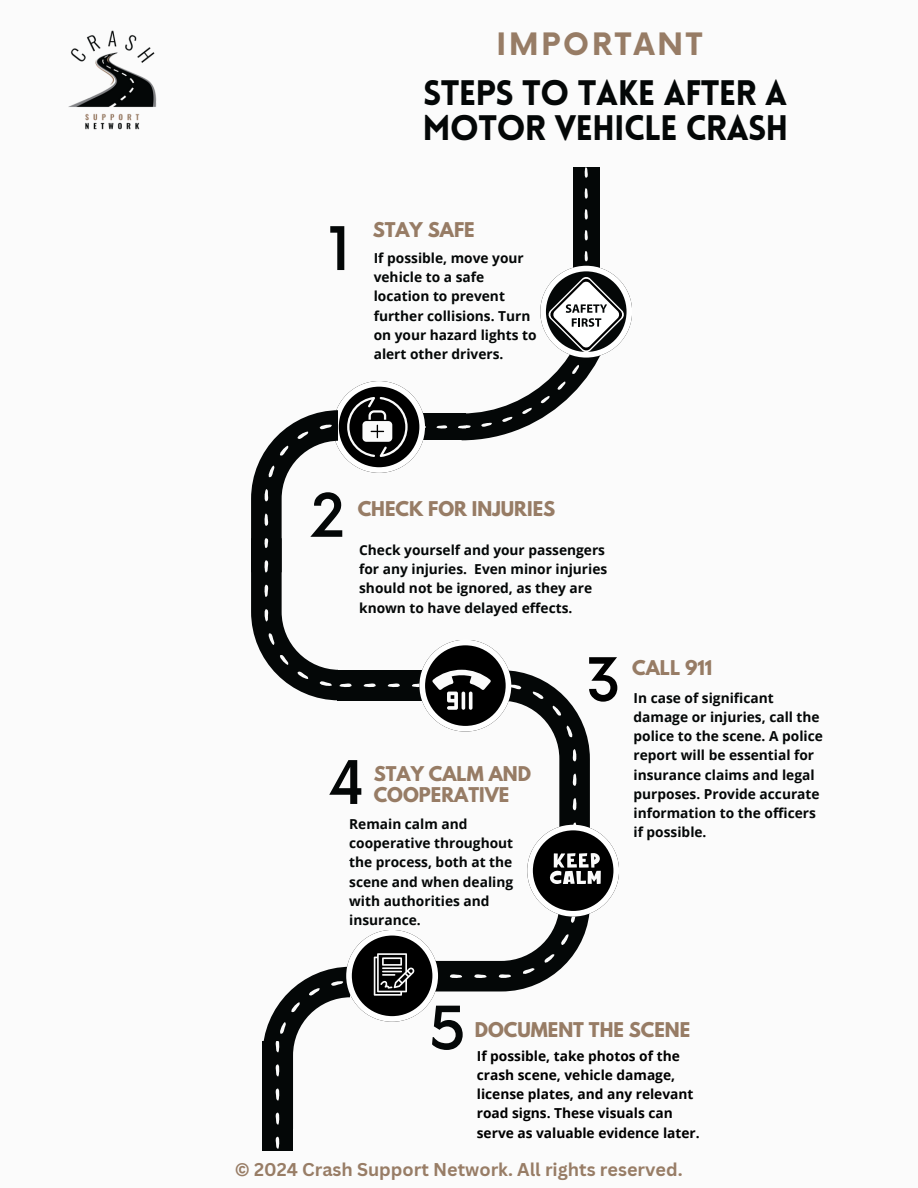
<style>
.page{position:relative;width:918px;height:1188px;background:#fbfbfb}
.page>*{position:absolute;margin:0;border:0;box-sizing:border-box;transform-origin:0 0}
.t1{font:500 58.5px "Now";color:#040707}
.t2{font:500 58.5px "Now";color:#000}
.t3{font:900 34.65px/35.1px "Lovelo";letter-spacing:-.025em;color:#040707}
.t4{font:700 30.15px "Now";letter-spacing:.095em;color:#977c65}
.t5{font:700 18px/20.2px "League Spartan";color:#977c65}
.t6{font:700 18px "Canva Sans";color:#987d66}
.t7{font:700 13.8px/19.2px "Open Sans";color:#040707}
.t8{font:700 13.8px/19.2px "Open Sans";color:#000}
</style>
<div class="page">
<svg style="left:251px;top:167px;width:381px;height:984px"></svg>
<img style="left:68px;top:30px;width:89px;height:100px">
<p class="t4" style="left:497px;top:28px;width:207px">IMPORTANT</p>
<p class="t3" style="left:422px;top:79px;width:368px">STEPS TO TAKE AFTER A<br>MOTOR VEHICLE CRASH</p>
<p class="t1" style="left:328px;top:217px;width:25px">1</p>
<p class="t5" style="left:373px;top:222px;width:104px">STAY SAFE</p>
<p class="t7" style="left:374px;top:248px;width:164px">If possible, move your vehicle to a safe location to prevent further collisions. Turn on your hazard lights to alert other drivers.</p>
<p class="t1" style="left:310px;top:484px;width:36px">2</p>
<p class="t5" style="left:358px;top:501px;width:199px">CHECK FOR INJURIES</p>
<p class="t7" style="left:359px;top:540px;width:250px">Check yourself and your passengers for any injuries. Even minor injuries should not be ignored, as they are known to have delayed effects.</p>
<p class="t1" style="left:328px;top:751px;width:38px">4</p>
<p class="t5" style="left:374px;top:766px;width:159px">STAY CALM AND<br>COOPERATIVE</p>
<h3 class="t7" style="left:349px;top:814px;width:166px">Remain calm and cooperative throughout the process, both at the scene and when dealing with authorities and insurance.</h3>
<p class="t2" style="left:586px;top:648px;width:37px">3</p>
<p class="t5" style="left:632px;top:660px;width:82px">CALL 911</p>
<p class="t7" style="left:634px;top:688px;width:191px">In case of significant damage or injuries, call the police to the scene. A police report will be essential for insurance claims and legal purposes. Provide accurate information to the officers if possible.</p>
<p class="t1" style="left:429px;top:997px;width:38px">5</p>
<p class="t5" style="left:475px;top:1022px;width:217px">DOCUMENT THE SCENE</p>
<p class="t8" style="left:477px;top:1046px;width:224px">If possible, take photos of the crash scene, vehicle damage, license plates, and any relevant road signs. These visuals can serve as valuable evidence later.</p>
<h2 class="t6" style="left:235px;top:1157px;width:449px">© 2024 Crash Support Network. All rights reserved.</h2>
</div>
